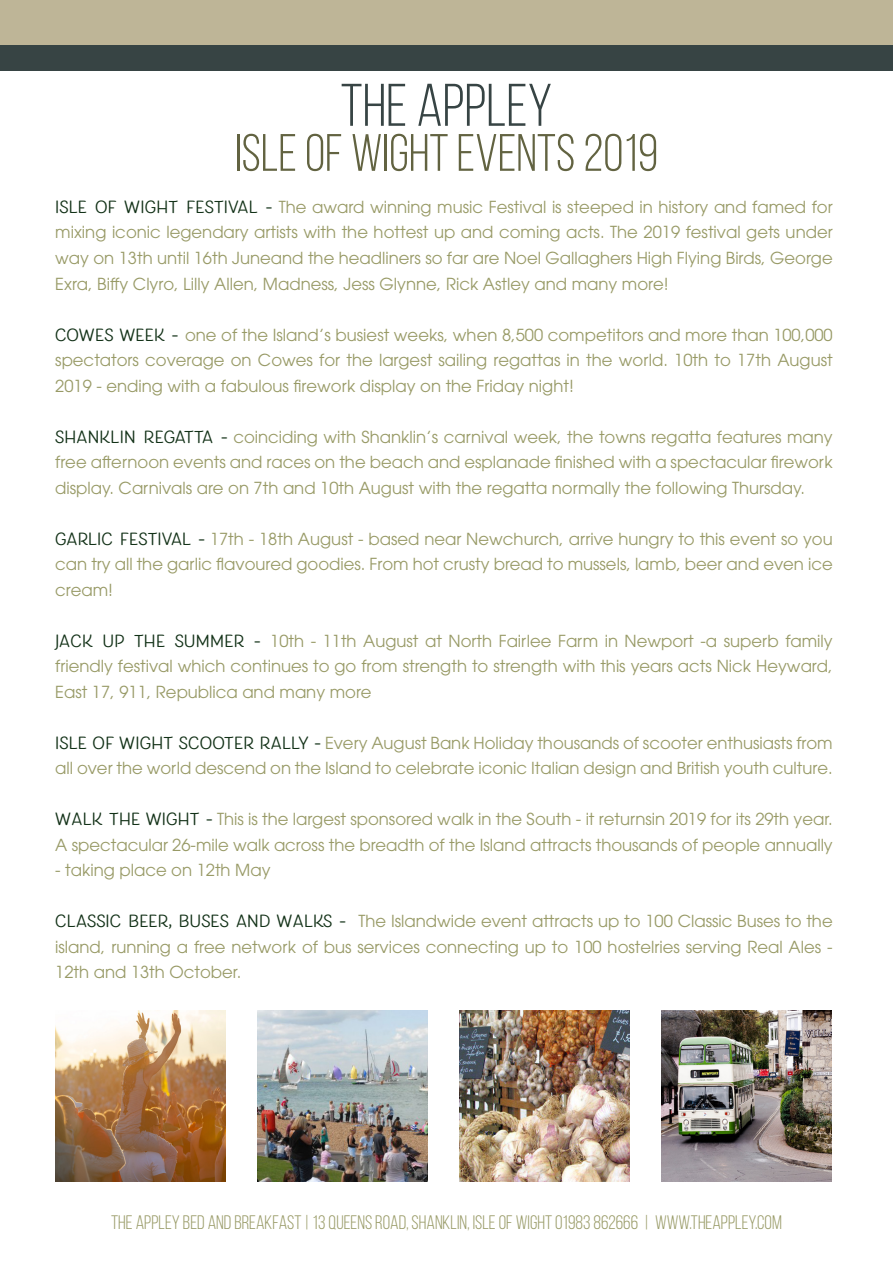
<style>
.page{position:relative;width:893px;height:1263px;background:#fff}
.page>*{position:absolute;margin:0;border:0;box-sizing:border-box;transform-origin:0 0}
.t1{font:60px "Bebas Neue";color:#374444}
.t2{font:52.5px "Bebas Neue";color:#626341}
.t3{font:19.5px "Bebas Neue";color:#989a66}
.t4{font:16.5px/25.5px "ITC Avant Garde Pro";color:#989a66;text-align:justify}
.s1{font-family:"Fairwater Sans";font-weight:700;color:#123117}
</style>
<div class="page">
<div style="left:0;top:0;width:893px;height:45px;background:#beb597"></div>
<div style="left:0;top:45px;width:893px;height:26px;background:#374444"></div>
<img style="left:55px;top:1011px;width:170px;height:170px">
<img style="left:257px;top:1011px;width:170px;height:170px">
<img style="left:459px;top:1011px;width:170px;height:170px">
<img style="left:661px;top:1011px;width:170px;height:170px">
<p class="t1" style="left:341px;top:73px;width:213px">THE APPLEY</p>
<p class="t2" style="left:235px;top:125px;width:425px">ISLE OF WIGHT EVENTS 2019</p>
<p class="t4" style="left:55px;top:194px;width:779px"><span class="s1">ISLE OF WIGHT FESTIVAL -</span> The award winning music Festival is steeped in history and famed for mixing iconic legendary artists with the hottest up and coming acts. The 2019 festival gets under way on 13th until 16th Juneand the headliners so far are Noel Gallaghers High Flying Birds, George Exra, Biffy Clyro, Lilly Allen, Madness, Jess Glynne, Rick Astley and many more!</p>
<p class="t4" style="left:55px;top:321px;width:779px"><span class="s1">COWES WEEK -</span> one of the Island’s busiest weeks, when 8,500 competitors and more than 100,000 spectators coverage on Cowes for the largest sailing regattas in the world. 10th to 17th August 2019 - ending with a fabulous firework display on the Friday night!</p>
<p class="t4" style="left:55px;top:423px;width:779px"><span class="s1">SHANKLIN REGATTA -</span> coinciding with Shanklin’s carnival week, the towns regatta features many free afternoon events and races on the beach and esplanade finished with a spectacular firework display. Carnivals are on 7th and 10th August with the regatta normally the following Thursday.</p>
<p class="t4" style="left:55px;top:525px;width:779px"><span class="s1">GARLIC FESTIVAL -</span> 17th - 18th August - based near Newchurch, arrive hungry to this event so you can try all the garlic flavoured goodies. From hot crusty bread to mussels, lamb, beer and even ice cream!</p>
<p class="t4" style="left:55px;top:627px;width:779px"><span class="s1">JACK UP THE SUMMER -</span> 10th - 11th August at North Fairlee Farm in Newport -a superb family friendly festival which continues to go from strength to strength with this years acts Nick Heyward, East 17, 911, Republica and many more</p>
<p class="t4" style="left:55px;top:729px;width:779px"><span class="s1">ISLE OF WIGHT SCOOTER RALLY -</span> Every August Bank Holiday thousands of scooter enthusiasts from all over the world descend on the Island to celebrate iconic Italian design and British youth culture.</p>
<p class="t4" style="left:55px;top:806px;width:779px"><span class="s1">WALK THE WIGHT -</span> This is the largest sponsored walk in the South - it returnsin 2019 for its 29th year.<br>A spectacular 26-mile walk across the breadth of the Island attracts thousands of people annually</p>
<p class="t4" style="left:55px;top:857px;width:217px">- taking place on 12th May</p>
<p class="t4" style="left:55px;top:908px;width:779px"><span class="s1">CLASSIC BEER, BUSES AND WALKS -</span> The Islandwide event attracts up to 100 Classic Buses to the island, running a free network of bus services connecting up to 100 hostelries serving Real Ales - 12th and 13th October.</p>
<p class="t3" style="left:111px;top:1211px;width:672px">THE APPLEY BED AND BREAKFAST | 13 QUEENS ROAD, SHANKLIN, ISLE OF WIGHT 01983 862666 | WWW.THEAPPLEY.COM</p>
</div>
